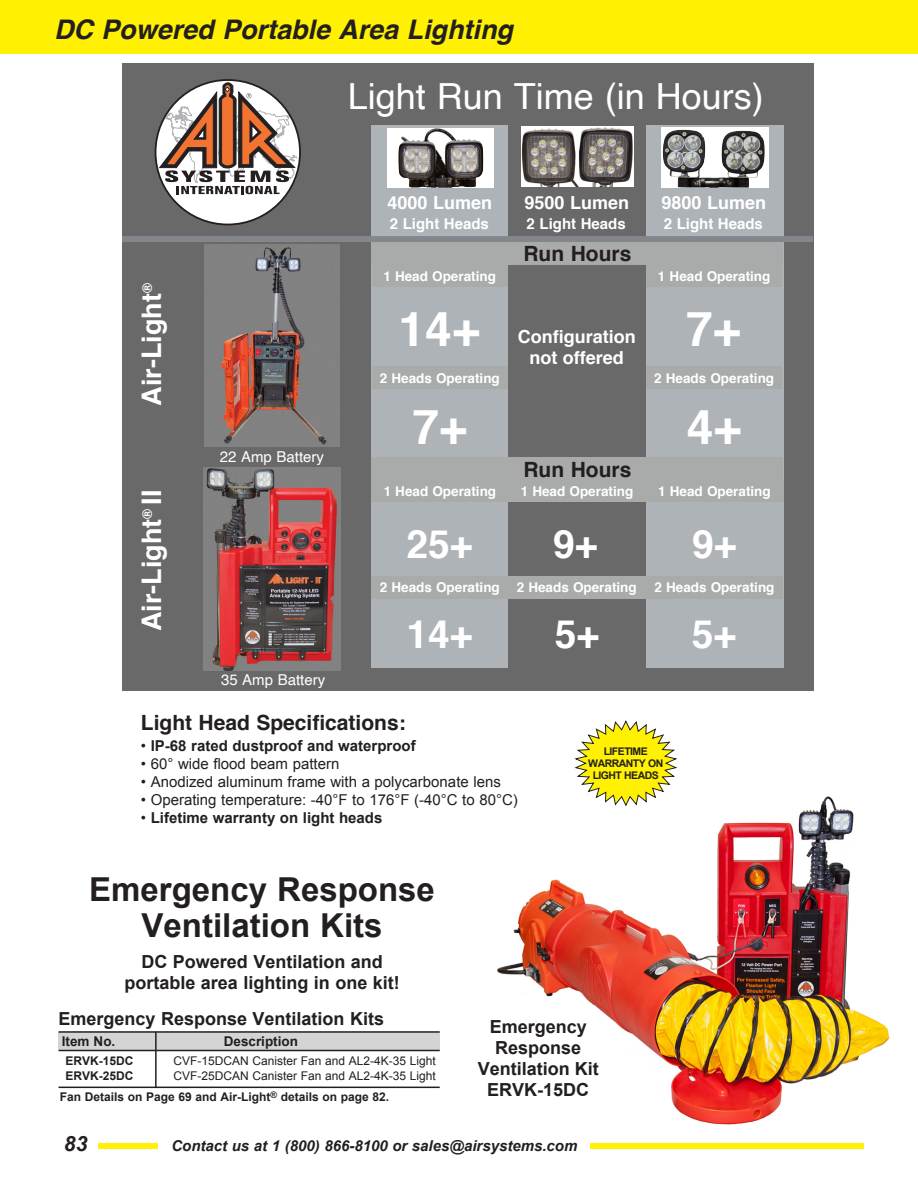
<style>
.page{position:relative;width:918px;height:1188px;background:#fff}
.page>*{position:absolute;margin:0;border:0;box-sizing:border-box;transform-origin:0 0}
.t1{font:700 48px "Helvetica";color:#fff}
.t2{font:700 39px "Helvetica";color:#fff}
.t3{font:36px "Helvetica";color:#fff}
.t4{font:700 33px "Arial";color:#231f20}
.t5{font:italic 700 27px "Helvetica";color:#231f20}
.t6{font:700 27px "Helvetica";color:#fff}
.t7{font:700 21px "Helvetica";color:#231f20}
.t8{font:italic 700 21px "Arial";color:#231f20}
.t9{font:700 18px/21px "Arial";color:#231f20;text-align:center}
.t10{font:700 18px "Helvetica";color:#fff}
.t11{font:15px "Arial";color:#231f20}
.t12{font:700 15px "Arial";color:#231f20}
.t13{font:italic 700 15px "Arial";color:#231f20}
.t14{font:700 15px "Helvetica";color:#fff}
.t15{font:15px "Helvetica";color:#fff}
.t16{font:700 13.5px "Helvetica";color:#fff}
.t17{font:700 13.5px "Arial";color:#231f20}
.t18{font:12px "Arial";color:#231f20}
.t19{font:700 12px "Arial";color:#231f20}
.t20{font:700 10.5px/12px "Arial";letter-spacing:-.05em;color:#231f20;text-align:center}
.s1{font-weight:400}
</style>
<div class="page">
<img style="left:497px;top:796px;width:393px;height:329px">
<div style="left:58px;top:1143px;width:806px;height:6px;background:#fff101"></div>
<div style="left:159px;top:1134px;width:431px;height:24px;background:#fff"></div>
<div style="left:0;top:0;width:918px;height:54px;background:#fff101"></div>
<div style="left:54px;top:1134px;width:43px;height:23px;background:#fff"></div>
<div style="left:59px;top:1032px;width:381px;height:18px;background:#d4d4d4"></div>
<hr style="left:59px;top:1031px;width:381px;height:2px;background:#231f20">
<hr style="left:59px;top:1050px;width:381px;height:1px;background:#231f20">
<hr style="left:155px;top:1032px;width:2px;height:55px;background:#231f20">
<hr style="left:59px;top:1087px;width:381px;height:1px;background:#231f20">
<svg style="left:574px;top:720px;width:104px;height:87px"></svg>
<div style="left:122px;top:64px;width:691px;height:627px;background:#696969"></div>
<div style="left:646px;top:125px;width:137px;height:542px;background:#aeb3b8"></div>
<div style="left:372px;top:125px;width:136px;height:542px;background:#aeb3b8"></div>
<div style="left:122px;top:236px;width:691px;height:6px;background:#83868c"></div>
<div style="left:156px;top:80px;width:144px;height:145px;background:#fff;border-radius:50%"></div>
<svg style="left:159px;top:82px;width:138px;height:112px"></svg>
<div style="left:661px;top:128px;width:107px;height:60px;background:#fff"></div>
<img style="left:663px;top:129px;width:102px;height:59px">
<div style="left:387px;top:128px;width:107px;height:60px;background:#fff"></div>
<img style="left:398px;top:128px;width:85px;height:60px">
<div style="left:372px;top:242px;width:411px;height:23px;background:#a9aaaa"></div>
<div style="left:372px;top:366px;width:136px;height:23px;background:#a9aaaa"></div>
<div style="left:372px;top:458px;width:411px;height:22px;background:#a9aaaa"></div>
<div style="left:372px;top:265px;width:136px;height:22px;background:#a9aaaa"></div>
<div style="left:646px;top:366px;width:136px;height:23px;background:#a9aaaa"></div>
<div style="left:647px;top:265px;width:135px;height:22px;background:#a9aaaa"></div>
<div style="left:372px;top:576px;width:136px;height:23px;background:#a9aaaa"></div>
<div style="left:372px;top:480px;width:136px;height:22px;background:#a9aaaa"></div>
<div style="left:508px;top:576px;width:138px;height:23px;background:#a9aaaa"></div>
<div style="left:508px;top:480px;width:138px;height:22px;background:#a9aaaa"></div>
<div style="left:646px;top:576px;width:137px;height:23px;background:#a9aaaa"></div>
<div style="left:646px;top:480px;width:137px;height:22px;background:#a9aaaa"></div>
<img style="left:204px;top:467px;width:137px;height:204px">
<img style="left:204px;top:245px;width:136px;height:202px">
<img style="left:521px;top:127px;width:112px;height:60px">
<p class="t5" style="left:54px;top:7px;width:461px">DC Powered Portable Area Lighting</p>
<p class="t3" style="left:348px;top:69px;width:418px">Light Run Time (in Hours)</p>
<p class="t10" style="left:388px;top:188px;width:106px">4000 Lumen</p>
<p class="t10" style="left:524px;top:188px;width:106px">9500 Lumen</p>
<p class="t10" style="left:662px;top:188px;width:106px">9800 Lumen</p>
<p class="t14" style="left:390px;top:212px;width:101px">2 Light Heads</p>
<p class="t14" style="left:527px;top:212px;width:101px">2 Light Heads</p>
<p class="t14" style="left:664px;top:212px;width:101px">2 Light Heads</p>
<p class="t6" style="left:130px;top:406px;width:124px;rotate:-90deg">Air-Light<sup>®</sup></p>
<p class="t6" style="left:130px;top:631px;width:143px;rotate:-90deg">Air-Light<sup>®</sup> II</p>
<p class="t15" style="left:220px;top:445px;width:106px">22 Amp Battery</p>
<p class="t15" style="left:221px;top:668px;width:106px">35 Amp Battery</p>
<p class="t7" style="left:523px;top:237px;width:109px">Run Hours</p>
<p class="t16" style="left:383px;top:265px;width:114px">1 Head Operating</p>
<p class="t16" style="left:658px;top:265px;width:114px">1 Head Operating</p>
<p class="t1" style="left:399px;top:291px;width:83px">14+</p>
<p class="t10" style="left:518px;top:322px;width:119px">Configuration</p>
<p class="t10" style="left:529px;top:343px;width:96px">not offered</p>
<p class="t1" style="left:686px;top:291px;width:56px">7+</p>
<p class="t16" style="left:380px;top:367px;width:122px">2 Heads Operating</p>
<p class="t16" style="left:654px;top:367px;width:122px">2 Heads Operating</p>
<p class="t1" style="left:413px;top:389px;width:56px">7+</p>
<p class="t1" style="left:687px;top:389px;width:56px">4+</p>
<p class="t7" style="left:523px;top:453px;width:109px">Run Hours</p>
<p class="t16" style="left:384px;top:480px;width:114px">1 Head Operating</p>
<p class="t16" style="left:521px;top:480px;width:114px">1 Head Operating</p>
<p class="t16" style="left:658px;top:480px;width:114px">1 Head Operating</p>
<p class="t2" style="left:406px;top:513px;width:68px">25+</p>
<p class="t16" style="left:380px;top:577px;width:122px">2 Heads Operating</p>
<p class="t2" style="left:407px;top:603px;width:68px">14+</p>
<p class="t2" style="left:553px;top:513px;width:46px">9+</p>
<p class="t16" style="left:517px;top:577px;width:122px">2 Heads Operating</p>
<p class="t2" style="left:555px;top:603px;width:46px">5+</p>
<p class="t2" style="left:692px;top:513px;width:46px">9+</p>
<p class="t16" style="left:654px;top:577px;width:122px">2 Heads Operating</p>
<p class="t2" style="left:692px;top:602px;width:46px">5+</p>
<p class="t7" style="left:141px;top:706px;width:266px">Light Head Specifications:</p>
<p class="t12" style="left:141px;top:736px;width:276px"><span class="s1">•</span> IP-68 rated dustproof and waterproof</p>
<p class="t11" style="left:141px;top:754px;width:200px">• 60° wide flood beam pattern</p>
<p class="t11" style="left:141px;top:772px;width:362px">• Anodized aluminum frame with a polycarbonate lens</p>
<p class="t11" style="left:141px;top:790px;width:378px">• Operating temperature: -40°F to 176°F (-40°C to 80°C)</p>
<p class="t12" style="left:141px;top:808px;width:243px"><span class="s1">•</span> Lifetime warranty on light heads</p>
<p class="t4" style="left:89px;top:868px;width:347px">Emergency Response</p>
<p class="t4" style="left:142px;top:904px;width:243px">Ventilation Kits</p>
<p class="t9" style="left:141px;top:952px;width:243px">DC Powered Ventilation and</p>
<p class="t9" style="left:124px;top:973px;width:277px">portable area lighting in one kit!</p>
<p class="t20" style="left:604px;top:745px;width:46px">LIFETIME</p>
<p class="t20" style="left:588px;top:757px;width:76px">WARRANTY ON<br>LIGHT HEADS</p>
<p class="t9" style="left:58px;top:1009px;width:327px">Emergency Response Ventilation Kits</p>
<p class="t19" style="left:65px;top:1053px;width:70px">ERVK-15DC</p>
<p class="t18" style="left:173px;top:1053px;width:264px">CVF-15DCAN Canister Fan and AL2-4K-35 Light</p>
<p class="t19" style="left:65px;top:1068px;width:70px">ERVK-25DC</p>
<p class="t18" style="left:173px;top:1068px;width:264px">CVF-25DCAN Canister Fan and AL2-4K-35 Light</p>
<p class="t17" style="left:62px;top:1032px;width:55px">Item No.</p>
<p class="t17" style="left:224px;top:1032px;width:76px">Description</p>
<p class="t19" style="left:60px;top:1089px;width:331px">Fan Details on Page 69 and Air-Light<sup>®</sup> details on page 82.</p>
<p class="t9" style="left:490px;top:1017px;width:99px">Emergency<br>Response</p>
<p class="t9" style="left:478px;top:1059px;width:123px">Ventilation Kit</p>
<p class="t9" style="left:487px;top:1080px;width:104px">ERVK-15DC</p>
<p class="t8" style="left:64px;top:1130px;width:25px">83</p>
<p class="t13" style="left:171px;top:1136px;width:408px">Contact us at 1 (800) 866-8100 or sales@airsystems.com</p>
</div>
